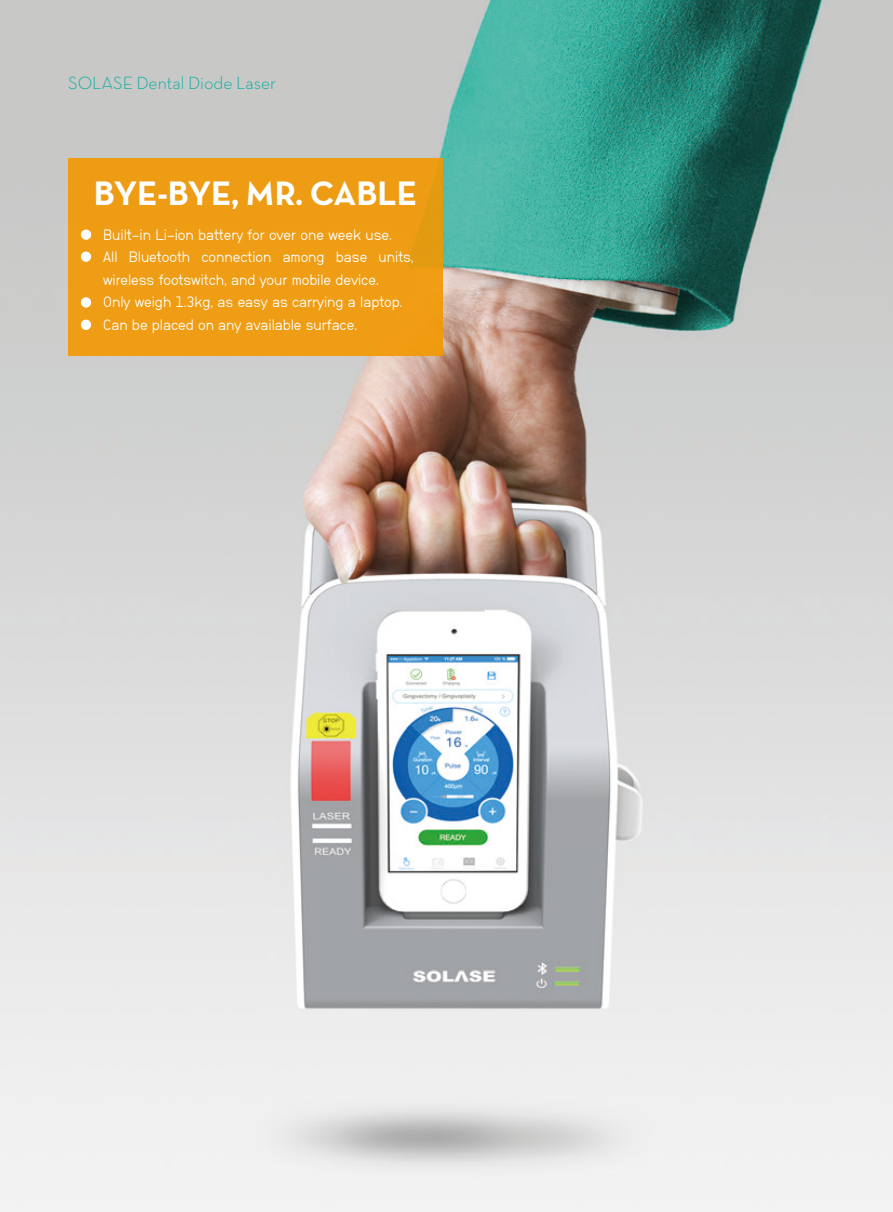
<style>
.page{position:relative;width:893px;height:1212px;background:#fff}
.page>*{position:absolute;margin:0;border:0;box-sizing:border-box;transform-origin:0 0}
.t1{font:34.5px "Neutra Text TF Bold Alt";color:#fff}
.t2{font:300 18px "Neutra Text TF";color:#00aca0}
.t3{font:15px/22.5px "Neubau Grotesk Nor";color:#fff;scale:.95 1}
</style>
<div class="page">
<img style="left:0;top:0;width:893px;height:1212px">
<div style="left:69px;top:158px;width:374px;height:198px;background:#ee9d14"></div>
<svg style="left:81px;top:229px;width:10px;height:11px"></svg>
<svg style="left:81px;top:297px;width:10px;height:10px"></svg>
<svg style="left:81px;top:320px;width:10px;height:10px"></svg>
<div style="left:82px;top:230px;width:9px;height:9px;background:#fff;border-radius:50%"></div>
<div style="left:81px;top:252px;width:10px;height:9px;background:#fff;border-radius:50%"></div>
<div style="left:82px;top:298px;width:9px;height:9px;background:#fff;border-radius:50%"></div>
<div style="left:81px;top:320px;width:9px;height:9px;background:#fff;border-radius:50%"></div>
<p class="t2" style="left:68px;top:72px;width:210px">SOLASE Dental Diode Laser</p>
<h1 class="t1" style="left:94px;top:172px;width:325px">BYE-BYE, MR. CABLE</h1>
<p class="t3" style="left:103px;top:223px;width:328px">Built-in Li-ion battery for over one week use.<br>All Bluetooth connection among base units, wireless footswitch, and your mobile device.<br>Only weigh 1.3kg, as easy as carrying a laptop.<br>Can be placed on any available surface.</p>
</div>
